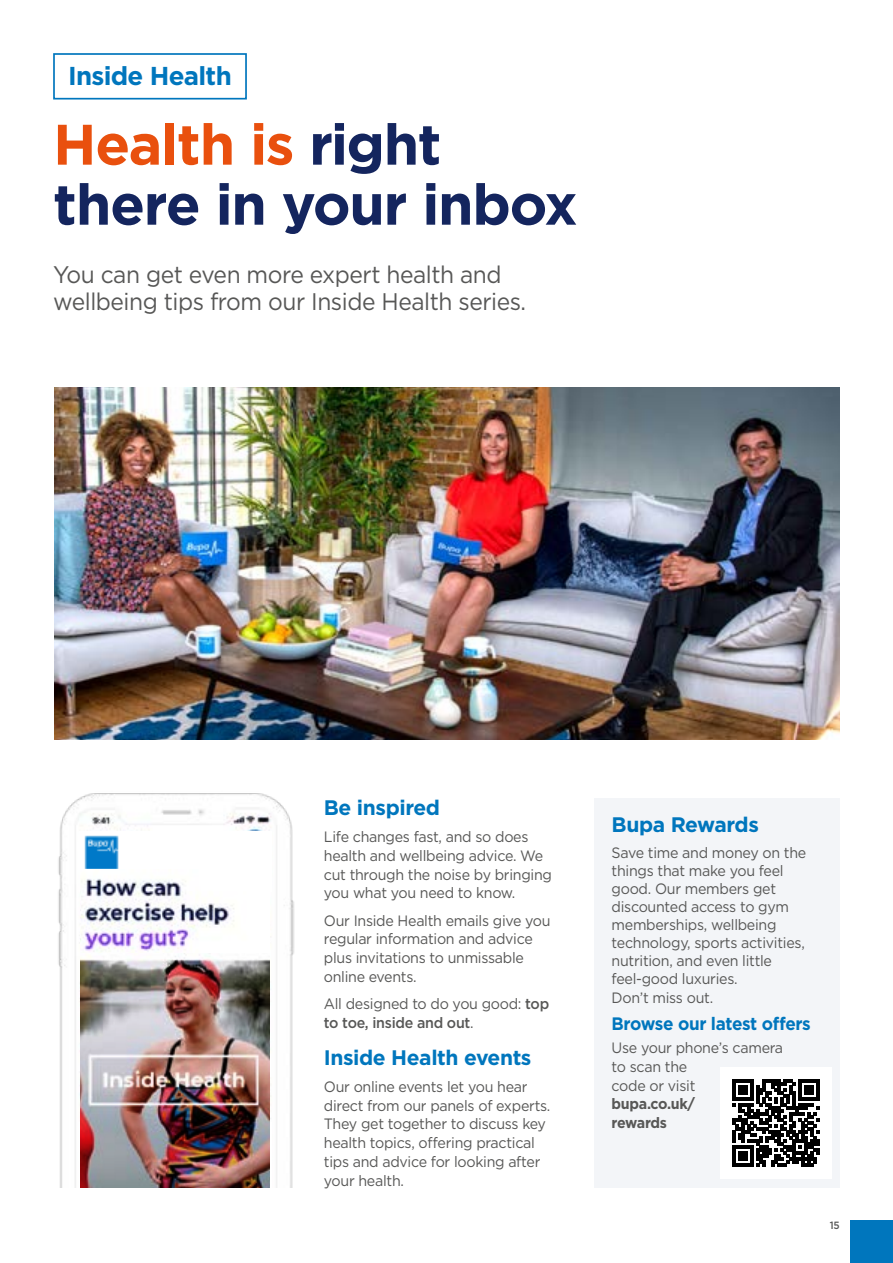
<style>
.page{position:relative;width:893px;height:1263px;background:#fff}
.page>*{position:absolute;margin:0;border:0;box-sizing:border-box;transform-origin:0 0}
.A4_Section_Heading_-_CYAN{font:700 57px/60px "Gotham";letter-spacing:-.025em;color:#14255e}
.t1{font:700 25.8px "Gotham";letter-spacing:-.025em;color:#0076bd}
.A4_Lead_Paragraph{font:24px/27px "Gotham";letter-spacing:-.02em;color:#575756;scale:.95 1}
.Sub_A_-_Blue{font:700 21px "Gotham";letter-spacing:-.02em;color:#0076bd}
.BODY{font:700 18px "Gotham";letter-spacing:-.02em;color:#0076bd;scale:.95 1}
.BODY-2{font:15px/18.8px "Gotham";letter-spacing:-.02em;color:#575756;scale:.95 1}
.t2{font:500 10.5px "Gotham";color:#575756;scale:.95 1}
.s1{color:#e9500e}
.s2{font-weight:500}
.s3{font-weight:700}
</style>
<div class="page">
<img style="left:55px;top:387px;width:785px;height:353px">
<img style="left:58px;top:793px;width:236px;height:395px">
<svg style="left:78px;top:1121px;width:194px;height:67px"></svg>
<div style="left:81px;top:871px;width:188px;height:317px;background:#fff"></div>
<div style="left:78px;top:831px;width:194px;height:61px;background:#fff"></div>
<img style="left:79px;top:835px;width:40px;height:34px">
<img style="left:81px;top:879px;width:188px;height:73px">
<img style="left:81px;top:960px;width:188px;height:228px">
<div style="left:595px;top:798px;width:245px;height:390px;background:#f3f5f8"></div>
<div style="left:53px;top:53px;width:194px;height:47px;border:2px solid #0076bd"></div>
<div style="left:720px;top:1067px;width:111px;height:112px;background:#fff"></div>
<svg style="left:732px;top:1079px;width:87px;height:88px"></svg>
<div style="left:850px;top:1220px;width:43px;height:43px;background:#0076bd"></div>
<p class="t1" style="left:68px;top:59px;width:165px">Inside Health</p>
<p class="A4_Section_Heading_-_CYAN" style="left:53px;top:114px;width:526px"><span class="s1">Health is</span> right there in your inbox</p>
<p class="A4_Lead_Paragraph" style="left:53px;top:260px;width:499px">You can get even more expert health and wellbeing tips from our Inside Health series.</p>
<p class="Sub_A_-_Blue" style="left:324px;top:793px;width:118px">Be inspired</p>
<p class="BODY-2" style="left:324px;top:827px;width:242px">Life changes fast, and so does health and wellbeing advice. We cut through the noise by bringing you what you need to know.</p>
<p class="BODY-2" style="left:324px;top:911px;width:240px">Our Inside Health emails give you regular information and advice plus invitations to unmissable online events.</p>
<p class="BODY-2" style="left:324px;top:994px;width:239px">All designed to do you good: <span class="s2">top to toe, inside and out</span>.</p>
<p class="Sub_A_-_Blue" style="left:324px;top:1043px;width:209px">Inside Health events</p>
<p class="BODY-2" style="left:324px;top:1077px;width:240px">Our online events let you hear direct from our panels of experts.<br>They get together to discuss key health topics, offering practical tips and advice for looking after your health.</p>
<p class="Sub_A_-_Blue" style="left:612px;top:810px;width:149px">Bupa Rewards</p>
<p class="BODY-2" style="left:612px;top:844px;width:206px;line-height:18.1px">Save time and money on the things that make you feel good. Our members get discounted access to gym memberships, wellbeing technology, sports activities, nutrition, and even little feel-good luxuries.<br>Don’t miss out.</p>
<p class="BODY" style="left:612px;top:1012px;width:211px">Browse our latest offers</p>
<p class="BODY-2" style="left:612px;top:1038px;width:182px">Use your phone’s camera to scan the<br>code or visit<br><span class="s3">bupa.co.uk/<br>rewards</span></p>
<p class="t2" style="left:830px;top:1218px;width:12px">15</p>
</div>
